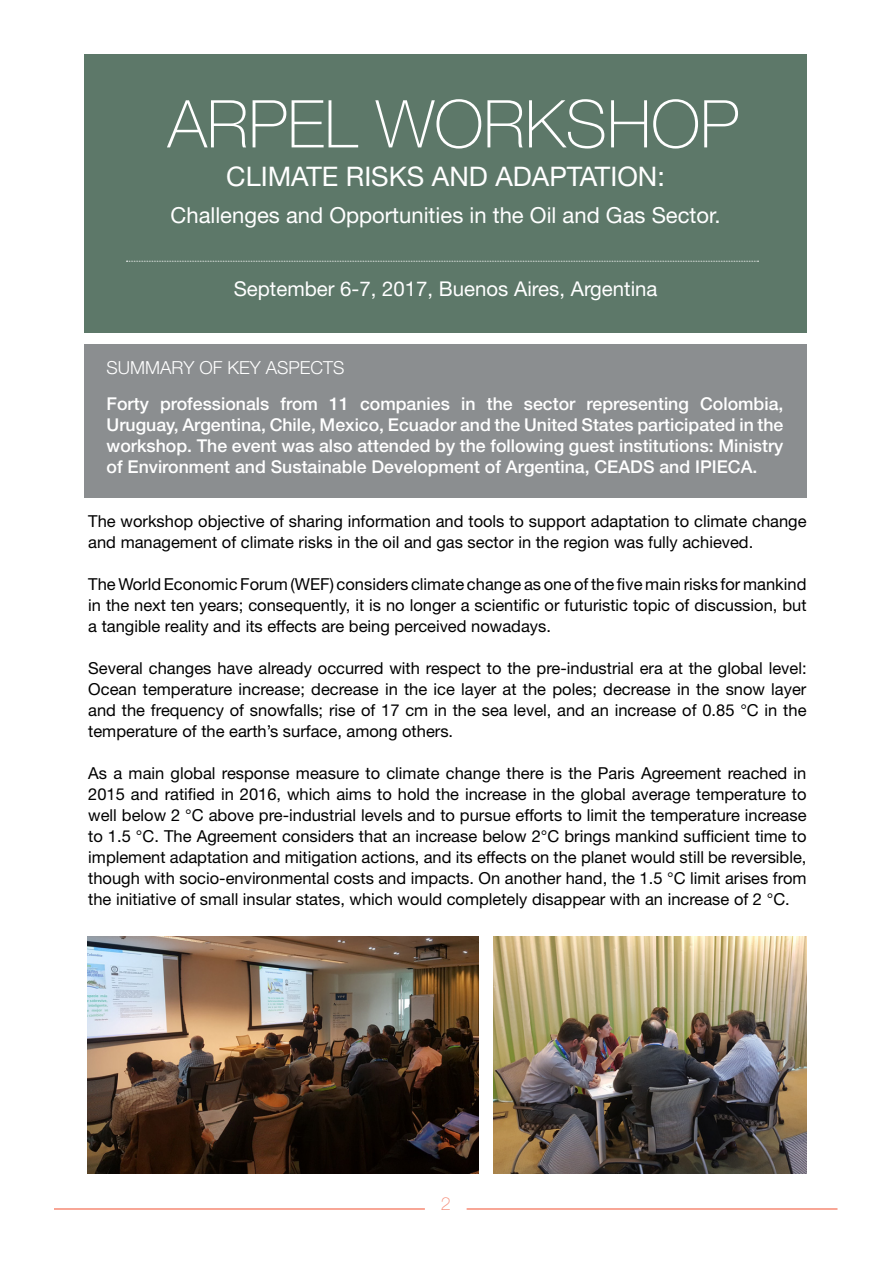
<style>
.page{position:relative;width:893px;height:1263px;background:#fff}
.page>*{position:absolute;margin:0;border:0;box-sizing:border-box;transform-origin:0 0}
.t1{font:100 66px "Helvetica Neue LT Std";color:#fff}
.t2{font:27px "Helvetica Neue LT Std";color:#fff}
.t3{font:22.05px "Helvetica Neue LT Std";color:#fff}
.t4{font:20.4px "Helvetica Neue LT Std";color:#fff}
.t5{font:300 18px "Helvetica Neue LT Std";color:#fff}
.t6{font:100 18px "Helvetica Neue LT Std";color:#f68974}
.t7{font:500 17.7px/21px "Helvetica Neue LT Std";color:#fff;text-align:justify}
.t8{font:16.5px/21px "Helvetica Neue LT Std";color:#000;text-align:justify}
</style>
<div class="page">
<hr style="left:54px;top:1208px;width:371px;height:2px;background:#f68974">
<hr style="left:467px;top:1208px;width:370px;height:2px;background:#f68974">
<div style="left:84px;top:344px;width:722px;height:153px;background:#8b8e90"></div>
<div style="left:84px;top:54px;width:722px;height:279px;background:#5d7869"></div>
<svg style="left:126px;top:261px;width:632px;height:1px"></svg>
<img style="left:87px;top:937px;width:392px;height:236px">
<img style="left:493px;top:937px;width:313px;height:237px">
<h1 class="t1" style="left:168px;top:86px;width:573px">ARPEL WORKSHOP</h1>
<h2 class="t2" style="left:226px;top:160px;width:440px">CLIMATE RISKS AND ADAPTATION:</h2>
<h3 class="t3" style="left:170px;top:202px;width:552px">Challenges and Opportunities in the Oil and Gas Sector.</h3>
<p class="t4" style="left:234px;top:277px;width:425px">September 6-7, 2017, Buenos Aires, Argentina</p>
<p class="t5" style="left:107px;top:357px;width:239px">SUMMARY OF KEY ASPECTS</p>
<p class="t7" style="left:107px;top:393px;width:678px">Forty professionals from 11 companies in the sector representing Colombia, Uruguay, Argentina, Chile, Mexico, Ecuador and the United States participated in the workshop. The event was also attended by the following guest institutions: Ministry of Environment and Sustainable Development of Argentina, CEADS and IPIECA.</p>
<p class="t8" style="left:88px;top:510px;width:720px">The workshop objective of sharing information and tools to support adaptation to climate change and management of climate risks in the oil and gas sector in the region was fully achieved.</p>
<p class="t8" style="left:88px;top:573px;width:720px">The World Economic Forum (WEF) considers climate change as one of the five main risks for mankind in the next ten years; consequently, it is no longer a scientific or futuristic topic of discussion, but a tangible reality and its effects are being perceived nowadays.</p>
<p class="t8" style="left:88px;top:657px;width:720px">Several changes have already occurred with respect to the pre-industrial era at the global level:<br>Ocean temperature increase; decrease in the ice layer at the poles; decrease in the snow layer and the frequency of snowfalls; rise of 17 cm in the sea level, and an increase of 0.85 °C in the temperature of the earth’s surface, among others.</p>
<p class="t8" style="left:88px;top:762px;width:720px">As a main global response measure to climate change there is the Paris Agreement reached in 2015 and ratified in 2016, which aims to hold the increase in the global average temperature to well below 2 °C above pre-industrial levels and to pursue efforts to limit the temperature increase to 1.5 °C. The Agreement considers that an increase below 2°C brings mankind sufficient time to implement adaptation and mitigation actions, and its effects on the planet would still be reversible, though with socio-environmental costs and impacts. On another hand, the 1.5 °C limit arises from the initiative of small insular states, which would completely disappear with an increase of 2 °C.</p>
<p class="t6" style="left:441px;top:1193px;width:12px">2</p>
</div>
